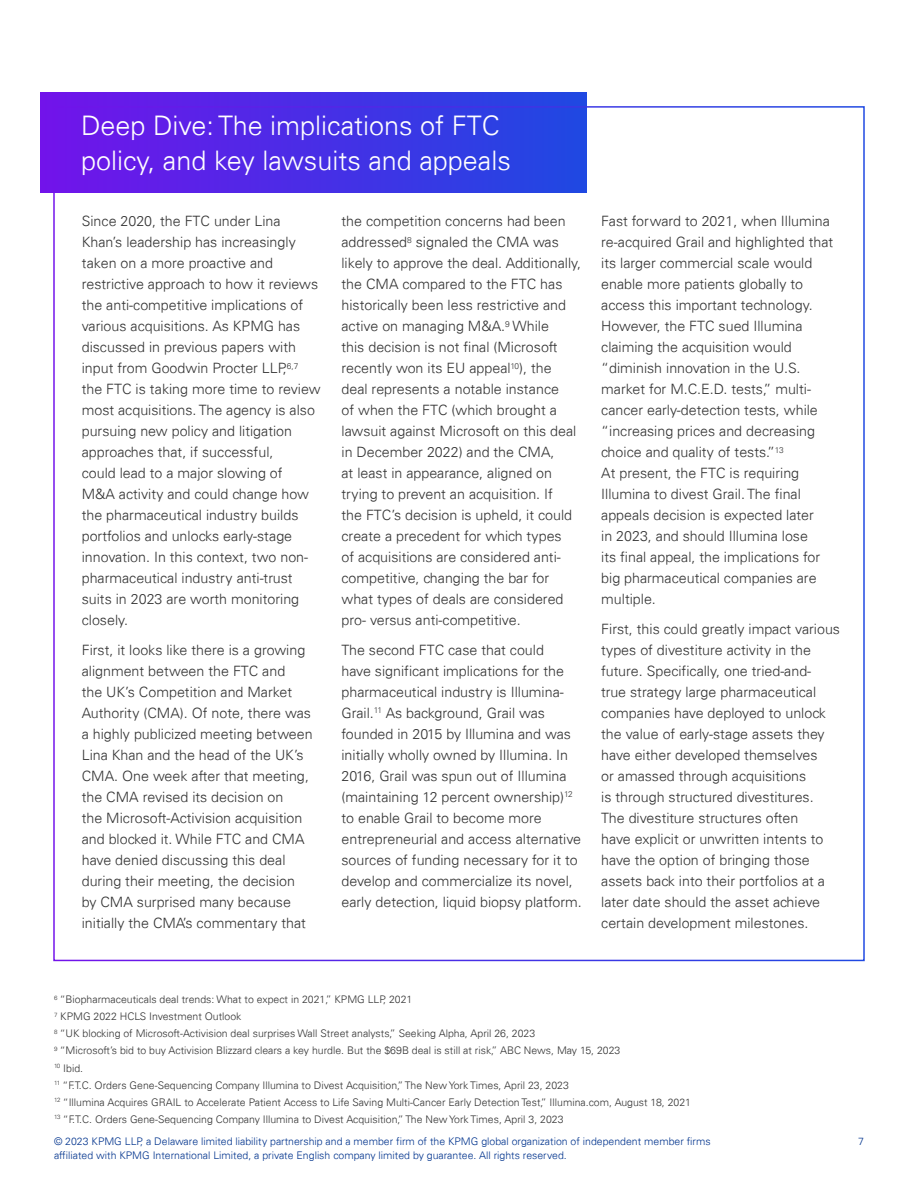
<style>
.page{position:relative;width:918px;height:1188px;background:#fff}
.page>*{position:absolute;margin:0;border:0;box-sizing:border-box;transform-origin:0 0}
.t1{font:300 27px/34.5px "Univers 45";color:#fff}
.t2{font:300 14.25px/21px "Univers 45";color:#333}
.t3{font:300 10.5px/17.1px "Univers 45";color:#333}
.t4{font:300 10.5px "Univers 45";color:#00338d}
</style>
<div class="page">
<div style="left:40px;top:93px;width:546px;height:99px;background:linear-gradient(to right,#7213ea,#1f48e2)"></div>
<h1 class="t1" style="left:81px;top:109px;width:431px">Deep Dive: The implications of FTC policy, and key lawsuits and appeals</h1>
<p class="t2" style="left:82px;top:211px;width:240px">Since 2020, the FTC under Lina Khan’s leadership has increasingly taken on a more proactive and restrictive approach to how it reviews the anti-competitive implications of various acquisitions. As KPMG has discussed in previous papers with input from Goodwin Procter LLP,<sup>6,7 </sup>the FTC is taking more time to review most acquisitions. The agency is also pursuing new policy and litigation approaches that, if successful,<br>could lead to a major slowing of<br>M&amp;A activity and could change how the pharmaceutical industry builds portfolios and unlocks early-stage innovation. In this context, two non&shy;pharmaceutical industry anti-trust suits in 2023 are worth monitoring closely.</p>
<p class="t2" style="left:82px;top:639px;width:232px">First, it looks like there is a growing alignment between the FTC and<br>the UK’s Competition and Market Authority (CMA). Of note, there was a highly publicized meeting between Lina Khan and the head of the UK’s CMA. One week after that meeting, the CMA revised its decision on<br>the Microsoft-Activision acquisition and blocked it. While FTC and CMA have denied discussing this deal during their meeting, the decision by CMA surprised many because initially the CMA’s commentary that</p>
<p class="t2" style="left:342px;top:211px;width:241px">the competition concerns had been addressed<sup>8</sup> signaled the CMA was likely to approve the deal. Additionally, the CMA compared to the FTC has historically been less restrictive and active on managing M&amp;A.<sup>9</sup> While<br>this decision is not final (Microsoft recently won its EU appeal<sup>10</sup>), the deal represents a notable instance<br>of when the FTC (which brought a lawsuit against Microsoft on this deal in December 2022) and the CMA,<br>at least in appearance, aligned on trying to prevent an acquisition. If<br>the FTC’s decision is upheld, it could create a precedent for which types<br>of acquisitions are considered anti&shy;competitive, changing the bar for what types of deals are considered pro- versus anti-competitive.</p>
<p class="t2" style="left:342px;top:639px;width:242px">The second FTC case that could<br>have significant implications for the pharmaceutical industry is Illumina-Grail.<sup>11</sup> As background, Grail was founded in 2015 by Illumina and was initially wholly owned by Illumina. In 2016, Grail was spun out of Illumina (maintaining 12 percent ownership)<sup>12 </sup>to enable Grail to become more entrepreneurial and access alternative sources of funding necessary for it to develop and commercialize its novel, early detection, liquid biopsy platform.</p>
<p class="t2" style="left:601px;top:211px;width:234px">Fast forward to 2021, when Illumina re-acquired Grail and highlighted that its larger commercial scale would enable more patients globally to access this important technology.<br>However, the FTC sued Illumina claiming the acquisition would “diminish innovation in the U.S. market for M.C.E.D. tests,” multi&shy;cancer early-detection tests, while “increasing prices and decreasing choice and quality of tests.”<sup>13<br></sup>At present, the FTC is requiring Illumina to divest Grail. The final appeals decision is expected later<br>in 2023, and should Illumina lose<br>its final appeal, the implications for big pharmaceutical companies are multiple.</p>
<p class="t2" style="left:601px;top:618px;width:240px">First, this could greatly impact various types of divestiture activity in the future. Specifically, one tried-and-<br>true strategy large pharmaceutical companies have deployed to unlock the value of early-stage assets they have either developed themselves<br>or amassed through acquisitions<br>is through structured divestitures.<br>The divestiture structures often<br>have explicit or unwritten intents to have the option of bringing those assets back into their portfolios at a later date should the asset achieve certain development milestones.</p>
<p class="t3" style="left:54px;top:991px;width:639px"><sup>6</sup> “Biopharmaceuticals deal trends: What to expect in 2021,” KPMG LLP, 2021<br><sup>7</sup> KPMG 2022 HCLS Investment Outlook<br><sup>8</sup> “UK blocking of Microsoft-Activision deal surprises Wall Street analysts,” Seeking Alpha, April 26, 2023<br><sup>9</sup> “Microsoft’s bid to buy Activision Blizzard clears a key hurdle. But the $69B deal is still at risk,” ABC News, May 15, 2023<br><sup>10</sup> Ibid.<br><sup>11</sup> “F.T.C. Orders Gene-Sequencing Company Illumina to Divest Acquisition,” The New York Times, April 23, 2023<br><sup>12</sup> “Illumina Acquires GRAIL to Accelerate Patient Access to Life Saving Multi-Cancer Early Detection Test,” Illumina.com, August 18, 2021<br><sup>13</sup> “F.T.C. Orders Gene-Sequencing Company Illumina to Divest Acquisition,” The New York Times, April 3, 2023</p>
<p class="t4" style="left:54px;top:1135px;width:658px">© 2023 KPMG LLP, a Delaware limited liability partnership and a member firm of the KPMG global organization of independent member firms</p>
<p class="t4" style="left:858px;top:1135px;width:7px">7</p>
<p class="t4" style="left:54px;top:1149px;width:514px">affiliated with KPMG International Limited, a private English company limited by guarantee. All rights reserved.</p>
</div>
